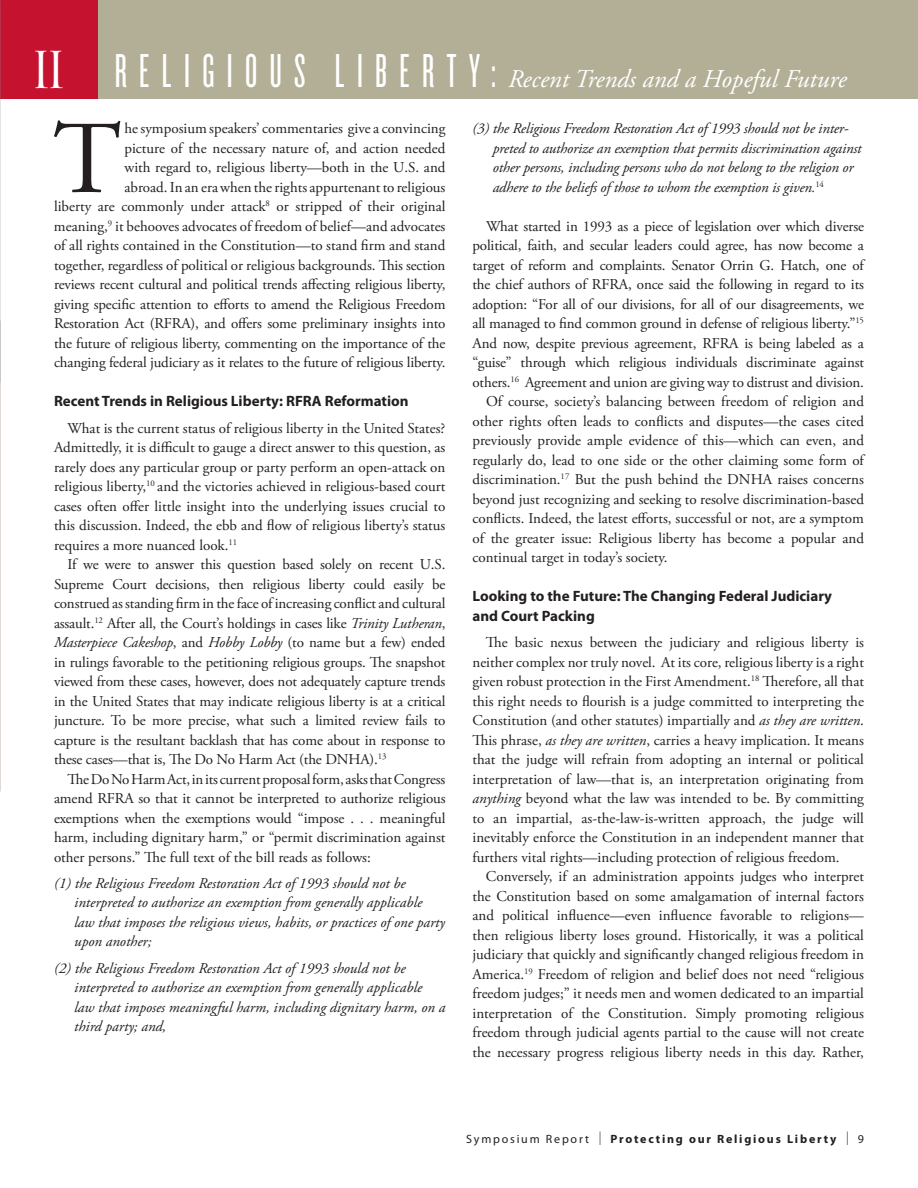
<style>
.page{position:relative;width:918px;height:1188px;background:#fff}
.page>*{position:absolute;margin:0;border:0;box-sizing:border-box;transform-origin:0 0}
.t1{font:103.2px "Adobe Garamond Pro";color:#231f20}
.t2{font:italic 25.5px "Adobe Garamond Pro";color:#fff}
.t3{font:15px/19.5px "Adobe Garamond Pro";color:#231f20;text-align:justify}
.t4{font:italic 15px/19.5px "Adobe Garamond Pro";color:#231f20}
.t5{font:700 15px/19.5px "Myriad Pro";color:#231f20}
.t6{font:700 12px "Myriad Pro";letter-spacing:.15em;color:#231f20}
.s1{font-family:"Trajan Pro";font-style:normal;font-size:49.5px}
.s2{font-family:"Knockout HTF26 Junior Flyweight";font-style:normal;font-size:49.5px}
.s3{font-style:italic}
.s4{font-weight:400}
.s5{font-weight:400;font-size:19.95px}
</style>
<div class="page">
<div style="left:0;top:0;width:918px;height:98px;background:#b2af96"></div>
<div style="left:0;top:0;width:97px;height:98px;background:#c4122f"></div>
<hr style="left:0;top:0;width:1px;height:382px;background:#231f20">
<h2 class="t2" style="left:30px;top:64px;width:818px"><span class="s1">II</span> <span class="s2">R E L I G I O U S L I B E R T Y :</span> Recent Trends and a Hopeful Future</h2>
<h1 class="t1" style="left:53px;top:97px;width:70px">T</h1>
<p class="t4" style="left:493px;top:119px;width:370px;text-indent:-20px">(3) the Religious Freedom Restoration Act of 1993 should not be inter&shy;preted to authorize an exemption that permits discrimination against other persons, including persons who do not belong to the religion or adhere to the beliefs of those to whom the exemption is given.<sup>14</sup></p>
<p class="t3" style="left:486px;top:217px;width:379px">What started in 1993 as a piece of legislation over which diverse</p>
<p class="t3" style="left:472px;top:236px;width:393px">political, faith, and secular leaders could agree, has now become a</p>
<p class="t3" style="left:472px;top:256px;width:393px">target of reform and complaints. Senator Orrin G. Hatch, one of</p>
<p class="t3" style="left:472px;top:275px;width:393px">the chief authors of RFRA, once said the following in regard to its</p>
<p class="t3" style="left:472px;top:295px;width:393px">adoption: “For all of our divisions, for all of our disagreements, we</p>
<p class="t3" style="left:472px;top:314px;width:393px">all managed to find common ground in defense of religious liberty.”<sup>15</sup></p>
<p class="t3" style="left:473px;top:334px;width:393px">And now, despite previous agreement, RFRA is being labeled as a</p>
<p class="t3" style="left:473px;top:353px;width:393px">“guise” through which religious individuals discriminate against</p>
<p class="t3" style="left:473px;top:373px;width:393px">others.<sup>16</sup> Agreement and union are giving way to distrust and division.</p>
<p class="t3" style="left:486px;top:392px;width:380px">Of course, society’s balancing between freedom of religion and</p>
<p class="t3" style="left:473px;top:412px;width:393px">other rights often leads to conflicts and disputes—the cases cited</p>
<p class="t3" style="left:473px;top:431px;width:393px">previously provide ample evidence of this—which can even, and</p>
<p class="t3" style="left:473px;top:451px;width:393px">regularly do, lead to one side or the other claiming some form of</p>
<p class="t3" style="left:473px;top:470px;width:393px">discrimination.<sup>17</sup> But the push behind the DNHA raises concerns</p>
<p class="t3" style="left:472px;top:490px;width:393px">beyond just recognizing and seeking to resolve discrimination-based</p>
<p class="t3" style="left:472px;top:509px;width:393px">conflicts. Indeed, the latest efforts, successful or not, are a symptom</p>
<p class="t3" style="left:472px;top:529px;width:393px">of the greater issue: Religious liberty has become a popular and</p>
<p class="t3" style="left:472px;top:548px;width:197px">continual target in today’s society.</p>
<p class="t5" style="left:472px;top:586px;width:361px">Looking to the Future: The Changing Federal Judiciary and Court Packing</p>
<p class="t3" style="left:472px;top:633px;width:393px;text-indent:14px">The basic nexus between the judiciary and religious liberty is neither complex nor truly novel. At its core, religious liberty is a right given robust protection in the First Amendment.<sup>18</sup> Therefore, all that this right needs to flourish is a judge committed to interpreting the Constitution (and other statutes) impartially and <span class="s3">as they are written</span>.<br>This phrase, <span class="s3">as they are written</span>, carries a heavy implication. It means that the judge will refrain from adopting an internal or political interpretation of law—that is, an interpretation originating from <span class="s3">anything</span> beyond what the law was intended to be. By committing to an impartial, as-the-law-is-written approach, the judge will inevitably enforce the Constitution in an independent manner that furthers vital rights—including protection of religious freedom.</p>
<p class="t3" style="left:472px;top:867px;width:393px;text-indent:14px">Conversely, if an administration appoints judges who interpret the Constitution based on some amalgamation of internal factors and political influence—even influence favorable to religions— then religious liberty loses ground. Historically, it was a political judiciary that quickly and significantly changed religious freedom in America.<sup>19</sup> Freedom of religion and belief does not need “religious freedom judges;” it needs men and women dedicated to an impartial interpretation of the Constitution. Simply promoting religious freedom through judicial agents partial to the cause will not create the necessary progress religious liberty needs in this day. Rather,</p>
<p class="t3" style="left:54px;top:119px;width:393px;text-align:right">he symposium speakers’ commentaries give a convincing<br>picture of the necessary nature of, and action needed<br>with regard to, religious liberty—both in the U.S. and<br>abroad. In an era when the rights appurtenant to religious<br>liberty are commonly under attack<sup>8</sup> or stripped of their original meaning,<sup>9</sup> it behooves advocates of freedom of belief—and advocates of all rights contained in the Constitution—to stand firm and stand together, regardless of political or religious backgrounds. This section reviews recent cultural and political trends affecting religious liberty, giving specific attention to efforts to amend the Religious Freedom Restoration Act (RFRA), and offers some preliminary insights into the future of religious liberty, commenting on the importance of the changing federal judiciary as it relates to the future of religious liberty.</p>
<p class="t5" style="left:54px;top:391px;width:356px">Recent Trends in Religious Liberty: RFRA Reformation</p>
<p class="t3" style="left:54px;top:419px;width:393px;text-indent:14px">What is the current status of religious liberty in the United States?<br>Admittedly, it is difficult to gauge a direct answer to this question, as rarely does any particular group or party perform an open-attack on religious liberty,<sup>10</sup> and the victories achieved in religious-based court cases often offer little insight into the underlying issues crucial to this discussion. Indeed, the ebb and flow of religious liberty’s status requires a more nuanced look.<sup>11</sup></p>
<p class="t3" style="left:54px;top:555px;width:393px;text-indent:14px">If we were to answer this question based solely on recent U.S.<br>Supreme Court decisions, then religious liberty could easily be construed as standing firm in the face of increasing conflict and cultural assault.<sup>12</sup> After all, the Court’s holdings in cases like <span class="s3">Trinity Lutheran</span>, <span class="s3">Masterpiece Cakeshop</span>, and <span class="s3">Hobby Lobby</span> (to name but a few) ended in rulings favorable to the petitioning religious groups. The snapshot viewed from these cases, however, does not adequately capture trends in the United States that may indicate religious liberty is at a critical juncture. To be more precise, what such a limited review fails to capture is the resultant backlash that has come about in response to these cases—that is, The Do No Harm Act (the DNHA).<sup>13</sup></p>
<p class="t3" style="left:54px;top:770px;width:393px;text-indent:14px">The Do No Harm Act, in its current proposal form, asks that Congress amend RFRA so that it cannot be interpreted to authorize religious exemptions when the exemptions would “impose . . . meaningful harm, including dignitary harm,” or “permit discrimination against other persons.” The full text of the bill reads as follows:</p>
<p class="t4" style="left:74px;top:874px;width:372px;text-indent:-20px">(1) the Religious Freedom Restoration Act of 1993 should not be interpreted to authorize an exemption from generally applicable law that imposes the religious views, habits, or practices of one party upon another;</p>
<p class="t4" style="left:74px;top:959px;width:373px;text-indent:-20px">(2) the Religious Freedom Restoration Act of 1993 should not be interpreted to authorize an exemption from generally applicable law that imposes meaningful harm, including dignitary harm, on a third party; and,</p>
<p class="t6" style="left:466px;top:1131px;width:399px"><span class="s4">Symposium Report</span> <span class="s5">I</span> Protecting our Religious Liberty <span class="s5">I</span> <span class="s4">9</span></p>
</div>
